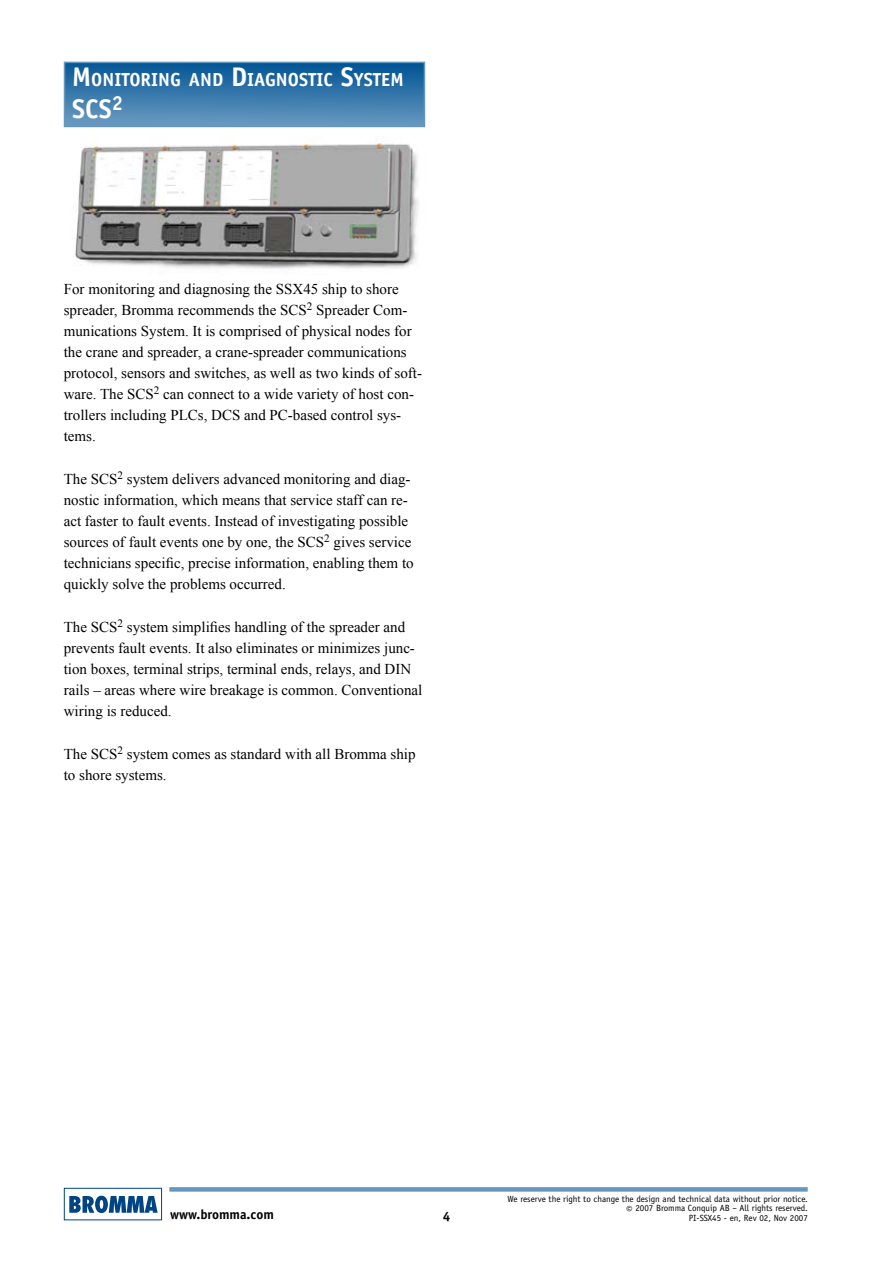
<style>
.page{position:relative;width:893px;height:1263px;background:#fff}
.page>*{position:absolute;margin:0;border:0;box-sizing:border-box;transform-origin:0 0}
.t1{font:700 27px "Officina Sans";color:#fff}
.t2{font:700 18.9px "Officina Sans";color:#fff}
.t3{font:15px/21px "Times New Roman";color:#000}
.t4{font:700 13.5px "Officina Sans";color:#000}
.t5{font:9px/9.8px "Officina Sans";color:#000;text-align:right}
.s1{font-size:27px}
.s2{font-size:11.7px}
</style>
<div class="page">
<div style="left:169px;top:1187px;width:639px;height:5px;background:#6698bf"></div>
<div style="left:64px;top:1188px;width:98px;height:32px;border:1px solid #004583"></div>
<svg style="left:69px;top:1196px;width:89px;height:17px"></svg>
<div style="left:64px;top:62px;width:360px;height:64px;background:linear-gradient(to bottom,#015494,#6899c0)"></div>
<div style="left:64px;top:62px;width:361px;height:65px;border:2px solid #6698bf"></div>
<img style="left:75px;top:142px;width:344px;height:127px">
<p class="t2" style="left:72px;top:68px;width:333px"><span class="s1">M</span> ONITORING AND <span class="s1">D</span>IAGNOSTIC <span class="s1">S</span>YSTEM</p>
<h1 class="t1" style="left:72px;top:92px;width:52px">SCS <sup>2</sup></h1>
<p class="t3" style="left:64px;top:278px;width:360px">For monitoring and diagnosing the SSX45 ship to shore spreader, Bromma recommends the SCS<sup>2</sup> Spreader Com&shy;munications System. It is comprised of physical nodes for the crane and spreader, a crane-spreader communications protocol, sensors and switches, as well as two kinds of soft&shy;ware. The SCS<sup>2</sup> can connect to a wide variety of host con&shy;trollers including PLCs, DCS and PC-based control sys&shy;tems.</p>
<p class="t3" style="left:64px;top:468px;width:351px">The SCS<sup>2</sup> system delivers advanced monitoring and diag&shy;nostic information, which means that service staff can re&shy;act faster to fault events. Instead of investigating possible sources of fault events one by one, the SCS<sup>2</sup> gives service technicians specific, precise information, enabling them to quickly solve the problems occurred.</p>
<p class="t3" style="left:64px;top:616px;width:360px">The SCS<sup>2</sup> system simplifies handling of the spreader and prevents fault events. It also eliminates or minimizes junc&shy;tion boxes, terminal strips, terminal ends, relays, and DIN rails – areas where wire breakage is common. Conventional wiring is reduced.</p>
<p class="t3" style="left:64px;top:743px;width:353px">The SCS<sup>2</sup> system comes as standard with all Bromma ship to shore systems.</p>
<p class="t4" style="left:170px;top:1206px;width:105px">WWW.BROMMA.COM</p>
<p class="t5" style="left:508px;top:1194px;width:302px">We reserve the right to change the design and technical data without prior notice. <span class="s2">©</span> 2007 Bromma Conquip AB – All rights reserved.<br>PI-SSX45 - en, Rev 02, Nov 2007</p>
</div>
